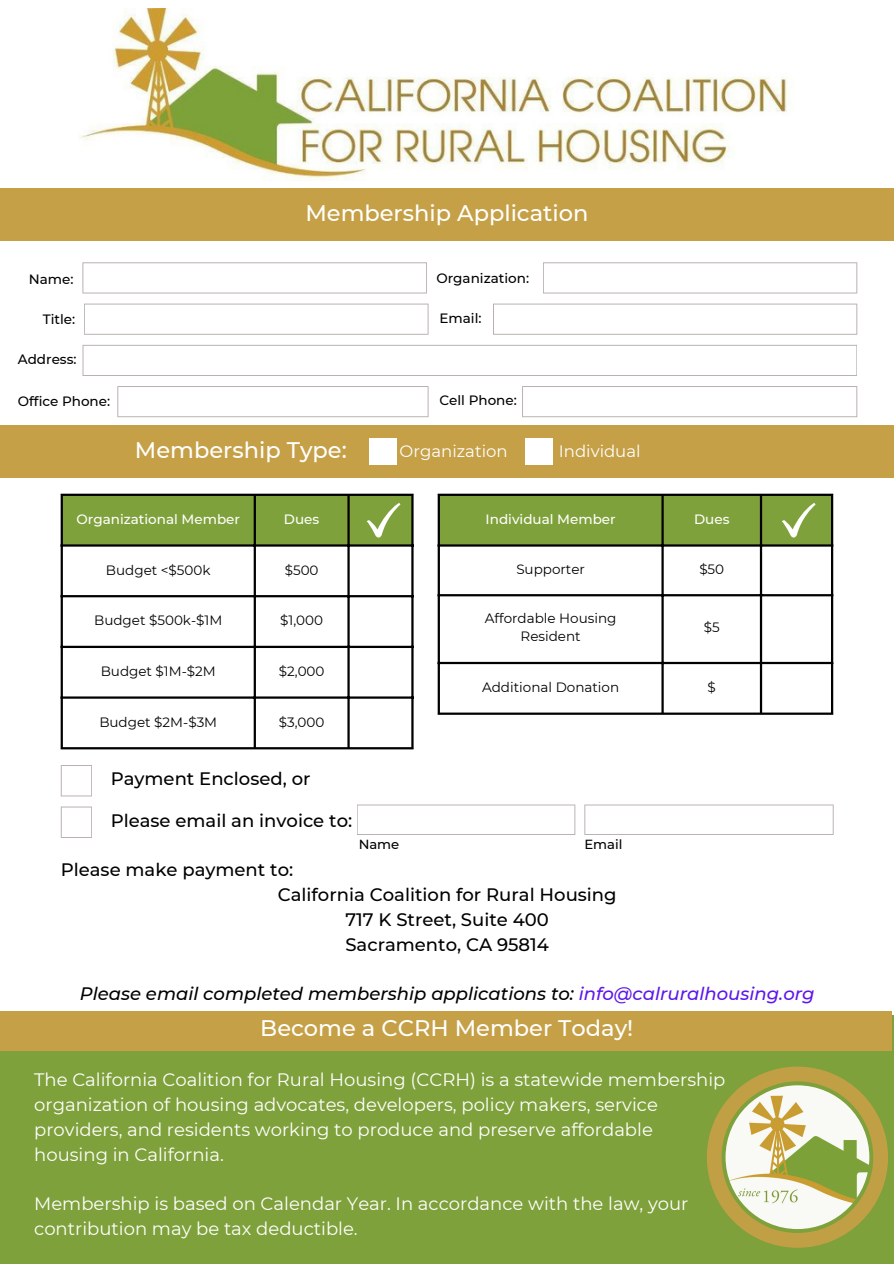
<style>
.page{position:relative;width:894px;height:1264px;background:#fff}
.page>*{position:absolute;margin:0;border:0;box-sizing:border-box;transform-origin:0 0}
.t1{font:500 22.5px "Montserrat";color:#fff}
.t2{font:18px/24.8px "Montserrat";color:#fff}
.t3{font:500 18px/24.8px "Montserrat";color:#000;text-align:center}
.t4{font:italic 500 18px "Montserrat";color:#000}
.t5{font:16.5px "Montserrat";color:#fff}
.t6{font:13.5px "Montserrat";color:#000}
.t7{font:500 13.5px "Montserrat";color:#000}
.t8{font:500 13.5px "Montserrat";color:#fff}
.t9{font:500 13.2px "Montserrat";color:#000}
.s1{color:#5e17eb}
</style>
<div class="page">
<div style="left:0;top:189px;width:893px;height:52px;background:#c5a046"></div>
<div style="left:0;top:1015px;width:893px;height:248px;background:#7fa13b"></div>
<div style="left:0;top:1011px;width:891px;height:39px;background:#c5a046"></div>
<svg style="left:82px;top:345px;width:775px;height:31px"></svg>
<svg style="left:61px;top:765px;width:31px;height:31px"></svg>
<img style="left:79px;top:8px;width:714px;height:172px">
<svg style="left:82px;top:262px;width:345px;height:31px"></svg>
<svg style="left:84px;top:303px;width:344px;height:32px"></svg>
<div style="left:0;top:425px;width:893px;height:52px;background:#c5a046"></div>
<div style="left:369px;top:438px;width:27px;height:27px;background:#fff"></div>
<div style="left:525px;top:438px;width:27px;height:27px;background:#fff"></div>
<svg style="left:493px;top:303px;width:364px;height:32px"></svg>
<svg style="left:707px;top:1066px;width:180px;height:181px"></svg>
<svg style="left:543px;top:262px;width:314px;height:31px"></svg>
<svg style="left:117px;top:386px;width:311px;height:31px"></svg>
<svg style="left:522px;top:386px;width:335px;height:31px"></svg>
<svg style="left:61px;top:806px;width:31px;height:31px"></svg>
<svg style="left:357px;top:804px;width:218px;height:31px"></svg>
<svg style="left:584px;top:804px;width:249px;height:31px"></svg>
<hr style="left:61px;top:496px;width:2px;height:251px;background:#000">
<hr style="left:253px;top:496px;width:3px;height:251px;background:#000">
<hr style="left:347px;top:496px;width:2px;height:251px;background:#000">
<hr style="left:411px;top:496px;width:2px;height:251px;background:#000">
<hr style="left:61px;top:493px;width:352px;height:3px;background:#000">
<hr style="left:61px;top:595px;width:352px;height:2px;background:#000">
<hr style="left:61px;top:645px;width:352px;height:3px;background:#000">
<hr style="left:61px;top:696px;width:352px;height:2px;background:#000">
<hr style="left:61px;top:747px;width:352px;height:2px;background:#000">
<hr style="left:437px;top:496px;width:3px;height:216px;background:#000">
<hr style="left:661px;top:496px;width:2px;height:216px;background:#000">
<hr style="left:759px;top:496px;width:3px;height:216px;background:#000">
<hr style="left:830px;top:496px;width:3px;height:216px;background:#000">
<hr style="left:437px;top:493px;width:396px;height:3px;background:#000">
<hr style="left:437px;top:594px;width:396px;height:2px;background:#000">
<hr style="left:437px;top:662px;width:396px;height:2px;background:#000">
<hr style="left:437px;top:712px;width:396px;height:2px;background:#000">
<svg style="left:62px;top:496px;width:350px;height:50px;background:#7a9a3a"></svg>
<svg style="left:440px;top:496px;width:391px;height:50px;background:#7a9b3a"></svg>
<p class="t7" style="left:29px;top:271px;width:46px">Name:</p>
<p class="t7" style="left:43px;top:310px;width:34px">Title:</p>
<p class="t7" style="left:18px;top:351px;width:60px">Address:</p>
<p class="t1" style="left:305px;top:199px;width:284px">Membership Application</p>
<p class="t7" style="left:436px;top:270px;width:94px">Organization:</p>
<p class="t7" style="left:439px;top:309px;width:44px">Email:</p>
<p class="t7" style="left:18px;top:393px;width:94px">Office Phone:</p>
<p class="t7" style="left:439px;top:392px;width:79px">Cell Phone:</p>
<p class="t1" style="left:135px;top:436px;width:213px">Membership Type:</p>
<p class="t5" style="left:399px;top:441px;width:109px">Organization</p>
<p class="t5" style="left:558px;top:441px;width:83px">Individual</p>
<p class="t8" style="left:76px;top:511px;width:165px">Organizational Member</p>
<p class="t8" style="left:284px;top:511px;width:37px">Dues</p>
<p class="t6" style="left:106px;top:561px;width:106px">Budget &lt;$500k</p>
<p class="t6" style="left:285px;top:561px;width:35px">$500</p>
<p class="t6" style="left:94px;top:612px;width:130px">Budget $500k-$1M</p>
<p class="t6" style="left:280px;top:612px;width:44px">$1,000</p>
<p class="t6" style="left:101px;top:663px;width:117px">Budget $1M-$2M</p>
<p class="t6" style="left:279px;top:663px;width:47px">$2,000</p>
<p class="t6" style="left:99px;top:713px;width:119px">Budget $2M-$3M</p>
<p class="t6" style="left:279px;top:713px;width:47px">$3,000</p>
<p class="t8" style="left:485px;top:511px;width:132px">Individual Member</p>
<p class="t8" style="left:694px;top:511px;width:37px">Dues</p>
<p class="t6" style="left:516px;top:560px;width:70px">Supporter</p>
<p class="t6" style="left:699px;top:560px;width:26px">$50</p>
<p class="t6" style="left:484px;top:610px;width:133px">Affordable Housing</p>
<p class="t6" style="left:520px;top:628px;width:62px">Resident</p>
<p class="t6" style="left:703px;top:619px;width:17px">$5</p>
<p class="t6" style="left:482px;top:679px;width:139px">Additional Donation</p>
<p class="t6" style="left:707px;top:679px;width:10px">$</p>
<p class="t3" style="left:111px;top:766px;width:201px">Payment Enclosed, or</p>
<p class="t3" style="left:111px;top:807px;width:243px">Please email an invoice to:</p>
<p class="t3" style="left:61px;top:856px;width:234px">Please make payment to:</p>
<p class="t9" style="left:358px;top:835px;width:42px">Name</p>
<p class="t9" style="left:584px;top:835px;width:40px">Email</p>
<p class="t3" style="left:278px;top:882px;width:340px">California Coalition for Rural Housing<br>717 K Street, Suite 400<br>Sacramento, CA 95814</p>
<p class="t4" style="left:80px;top:983px;width:736px">Please email completed membership applications to: <span class="s1">info@calruralhousing.org</span></p>
<p class="t1" style="left:260px;top:1014px;width:374px">Become a CCRH Member Today!</p>
<p class="t2" style="left:34px;top:1067px;width:692px">The California Coalition for Rural Housing (CCRH) is a statewide membership</p>
<p class="t2" style="left:34px;top:1092px;width:625px">organization of housing advocates, developers, policy makers, service providers, and residents working to produce and preserve affordable</p>
<p class="t2" style="left:34px;top:1141px;width:191px">housing in California.</p>
<p class="t2" style="left:34px;top:1191px;width:655px">Membership is based on Calendar Year. In accordance with the law, your</p>
<p class="t2" style="left:34px;top:1215px;width:325px">contribution may be tax deductible.</p>
</div>
